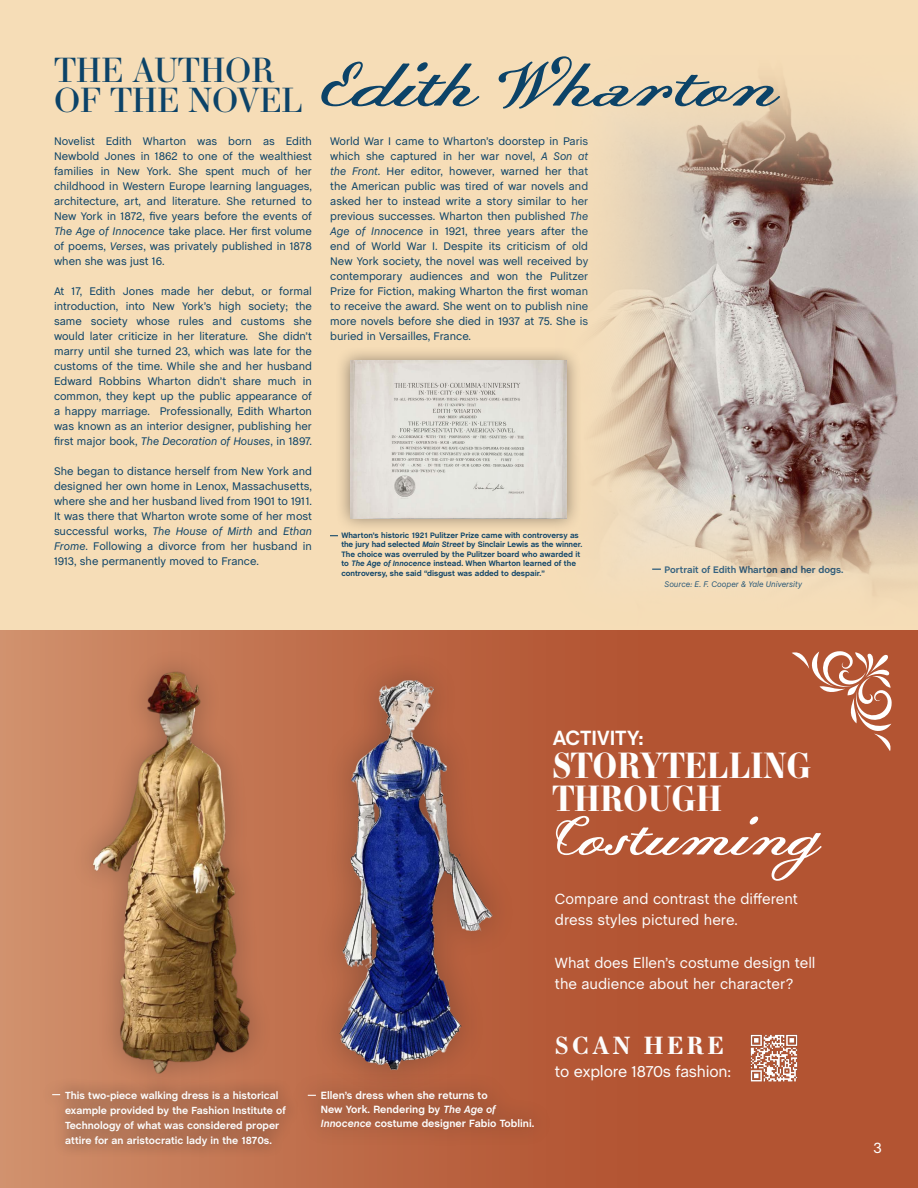
<style>
.page{position:relative;width:918px;height:1188px;background:#fff}
.page>*{position:absolute;margin:0;border:0;box-sizing:border-box;transform-origin:0 0}
.Show_Title{font:71.85px "Dalliance OT Script";color:#0c4368}
.Show_Title-2{font:63px "Dalliance OT Script";color:#fff;scale:.92 1}
.Show_Title-3{font:700 34.5px/33px "Essonnes Display";color:#fff;scale:.92 1}
.Show_Title-4{font:33px/30px "Essonnes Display";color:#0c4368}
.Body_Copy{font:700 24px "Essonnes Text";letter-spacing:.14em;color:#fcfcfc}
.Show_Title-5{font:700 21px "Chalet";color:#fff}
.Body_Copy-2{font:16.05px "Chalet";letter-spacing:-.01em;color:#fcfcfc}
.Body_Copy-3{font:15px/21.3px "Chalet";color:#fcfcfc}
.Body_Copy-4{font:15px "Chalet";color:#fff}
.Body_Copy-5{font:11.25px/15px "Chalet";color:#0c4368;text-align:justify}
.Body_Copy-6{font:700 10.65px/13.8px "Chalet";color:#fcfcfc}
.Body_Copy-7{font:700 10.5px/15px "Chalet";color:#fcfcfc}
.t1{font:700 9.75px "Chalet";color:#0c4368}
.t2{font:italic 8.25px "Chalet";color:#0c4368}
.t3{font:700 7.95px/9.6px "Chalet";color:#0c4368}
.s1{font-style:italic}
</style>
<div class="page">
<div style="left:0;top:0;width:918px;height:630px;background:#f6ddb7"></div>
<div style="left:335px;top:346px;width:247px;height:188px;background:#231f20;opacity:.5"></div>
<img style="left:350px;top:361px;width:196px;height:157px">
<img style="left:546px;top:80px;width:372px;height:516px">
<div style="left:0;top:630px;width:918px;height:558px;background:#b35432"></div>
<div style="left:0;top:630px;width:666px;height:558px;background:linear-gradient(to right,#cf8f6b,#b04e2c)"></div>
<div style="left:69px;top:647px;width:204px;height:449px;background:#231f20;opacity:.33"></div>
<img style="left:82px;top:661px;width:184px;height:416px">
<div style="left:39px;top:1077px;width:260px;height:83px;background:#231f20;opacity:.42"></div>
<div style="left:310px;top:651px;width:209px;height:448px;background:#231f20;opacity:.33"></div>
<img style="left:330px;top:668px;width:166px;height:402px">
<div style="left:287px;top:1070px;width:268px;height:80px;background:#231f20;opacity:.17"></div>
<img style="left:750px;top:1034px;width:48px;height:48px">
<svg style="left:792px;top:651px;width:100px;height:100px"></svg>
<p class="Show_Title-4" style="left:54px;top:54px;width:250px">THE AUTHOR<br>OF THE NOVEL</p>
<p class="Show_Title" style="left:322px;top:39px;width:458px">Edith Wharton</p>
<p class="Body_Copy-5" style="left:54px;top:134px;width:260px">Novelist Edith Wharton was born as Edith Newbold Jones in 1862 to one of the wealthiest families in New York. She spent much of her childhood in Western Europe learning languages, architecture, art, and literature. She returned to New York in 1872, five years before the events of <span class="s1">The Age of Innocence</span> take place. Her first volume of poems, <span class="s1">Verses</span>, was privately published in 1878 when she was just 16.</p>
<p class="Body_Copy-5" style="left:54px;top:284px;width:260px">At 17, Edith Jones made her debut, or formal introduction, into New York’s high society; the same society whose rules and customs she would later criticize in her literature. She didn’t marry until she turned 23, which was late for the customs of the time. While she and her husband Edward Robbins Wharton didn’t share much in common, they kept up the public appearance of a happy marriage. Professionally, Edith Wharton was known as an interior designer, publishing her first major book, <span class="s1">The Decoration of Houses</span>, in 1897.</p>
<p class="Body_Copy-5" style="left:54px;top:464px;width:260px">She began to distance herself from New York and designed her own home in Lenox, Massachusetts, where she and her husband lived from 1901 to 1911.<br>It was there that Wharton wrote some of her most successful works, <span class="s1">The House of Mirth</span> and <span class="s1">Ethan Frome</span>. Following a divorce from her husband in 1913, she permanently moved to France.</p>
<p class="Body_Copy-5" style="left:330px;top:134px;width:260px">World War I came to Wharton’s doorstep in Paris which she captured in her war novel, <span class="s1">A Son at the Front</span>. Her editor, however, warned her that the American public was tired of war novels and asked her to instead write a story similar to her previous successes. Wharton then published <span class="s1">The Age of Innocence</span> in 1921, three years after the end of World War I. Despite its criticism of old New York society, the novel was well received by contemporary audiences and won the Pulitzer Prize for Fiction, making Wharton the first woman to receive the award. She went on to publish nine more novels before she died in 1937 at 75. She is buried in Versailles, France.</p>
<p class="t3" style="left:341px;top:531px;width:242px">Wharton’s historic 1921 Pulitzer Prize came with controversy as the jury had selected <span class="s1">Main Street</span> by Sinclair Lewis as the winner.<br>The choice was overruled by the Pulitzer board who awarded it to <span class="s1">The Age of Innocence</span> instead. When Wharton learned of the controversy, she said “disgust was added to despair.”</p>
<p class="t1" style="left:665px;top:563px;width:180px">Portrait of Edith Wharton and her dogs.</p>
<p class="t2" style="left:665px;top:579px;width:139px">Source: E. F. Cooper &amp; Yale University</p>
<p class="Body_Copy-7" style="left:65px;top:1089px;width:222px">This two-piece walking dress is a historical example provided by the Fashion Institute of Technology of what was considered proper attire for an aristocratic lady in the 1870s.</p>
<p class="Body_Copy-6" style="left:321px;top:1089px;width:215px">Ellen’s dress when she returns to<br>New York. Rendering by <span class="s1">The Age of<br>Innocence</span> costume designer Fabio Toblini.</p>
<p class="Show_Title-5" style="left:553px;top:725px;width:92px">ACTIVITY:</p>
<p class="Show_Title-3" style="left:553px;top:748px;width:283px">STORYTELLING<br>THROUGH</p>
<p class="Show_Title-2" style="left:553px;top:796px;width:293px">Costuming</p>
<p class="Body_Copy-3" style="left:555px;top:888px;width:244px">Compare and contrast the different dress styles pictured here.</p>
<p class="Body_Copy-3" style="left:555px;top:952px;width:262px">What does Ellen’s costume design tell the audience about her character?</p>
<p class="Body_Copy" style="left:555px;top:1028px;width:170px">SCAN HERE</p>
<p class="Body_Copy-2" style="left:555px;top:1061px;width:178px">to explore 1870s fashion:</p>
<p class="Body_Copy-4" style="left:874px;top:1139px;width:10px">3</p>
</div>
